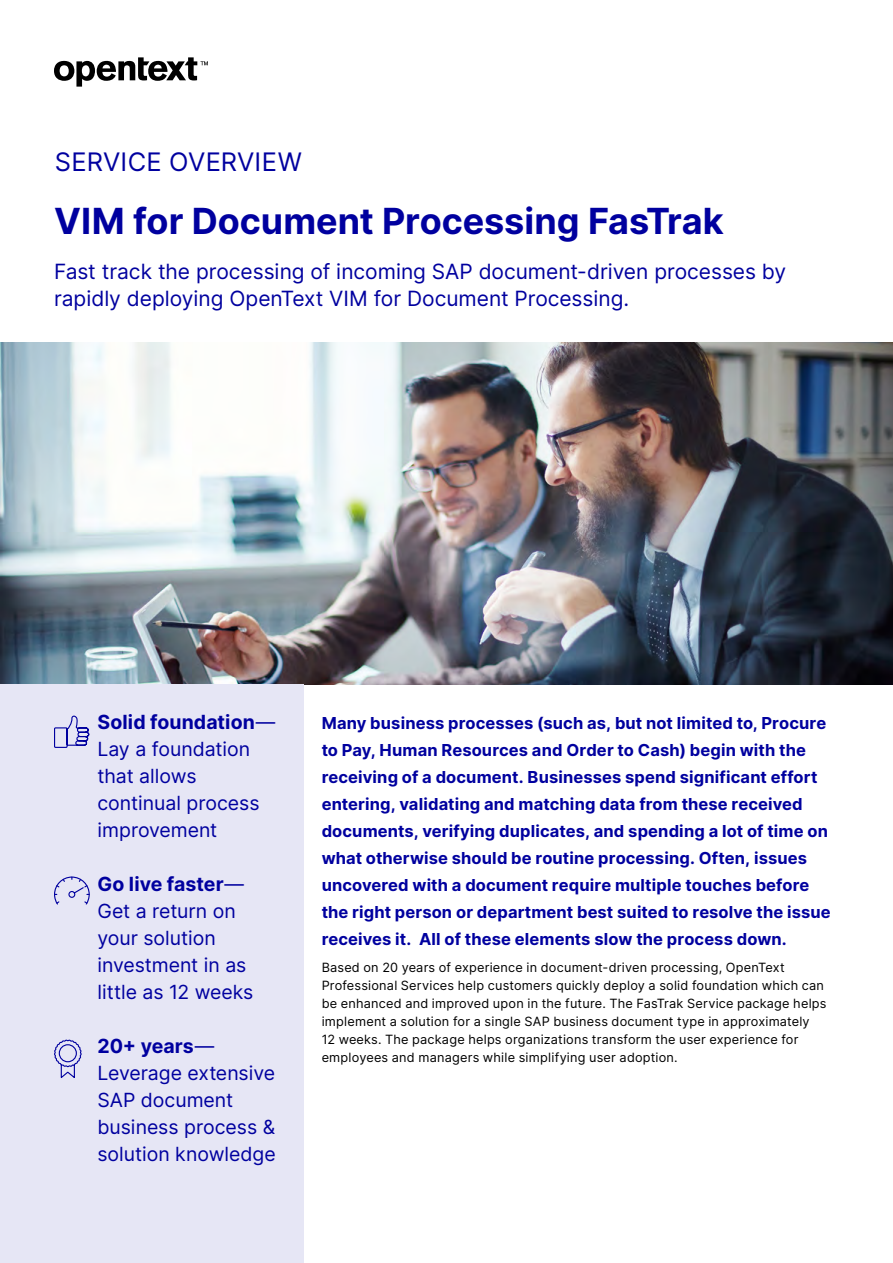
<style>
.page{position:relative;width:893px;height:1263px;background:#fff}
.page>*{position:absolute;margin:0;border:0;box-sizing:border-box;transform-origin:0 0}
.t1{font:700 36px "Inter";color:#00009f}
.Document_type{font:25.5px "Inter";letter-spacing:.01em;color:#00009f}
.t2{font:21px/27px "Inter";color:#00009f}
.Sidebar_Stat{font:19.5px/27px "Inter";letter-spacing:-.005em;color:#00009f}
.Introduction_Paragra{font:700 16.5px/27px "Inter";letter-spacing:.005em;color:#00009f}
.Body{font:12.75px/18px "Inter";letter-spacing:.015em;color:#000}
.s1{font-weight:700}
</style>
<div class="page">
<svg style="left:54px;top:57px;width:154px;height:30px"></svg>
<img style="left:0;top:342px;width:893px;height:342px">
<div style="left:0;top:684px;width:304px;height:579px;background:#e6e6f5"></div>
<svg style="left:54px;top:876px;width:36px;height:29px"></svg>
<svg style="left:54px;top:715px;width:36px;height:33px"></svg>
<svg style="left:54px;top:1039px;width:28px;height:39px"></svg>
<p class="Document_type" style="left:55px;top:143px;width:248px">SERVICE OVERVIEW</p>
<h1 class="t1" style="left:54px;top:195px;width:671px">VIM for Document Processing FasTrak</h1>
<h2 class="t2" style="left:54px;top:257px;width:734px">Fast track the processing of incoming SAP document-driven processes by rapidly deploying OpenText VIM for Document Processing.</h2>
<p class="Sidebar_Stat" style="left:98px;top:708px;width:179px"><span class="s1">Solid foundation</span>—<br>Lay a foundation that allows continual process improvement</p>
<p class="Sidebar_Stat" style="left:98px;top:870px;width:157px"><span class="s1">Go live faster</span>—<br>Get a return on your solution investment in as little as 12 weeks</p>
<p class="Sidebar_Stat" style="left:98px;top:1032px;width:180px"><span class="s1">20+ years</span>—<br>Leverage extensive<br>SAP document business process &amp; solution knowledge</p>
<p class="Introduction_Paragra" style="left:322px;top:709px;width:511px">Many business processes (such as, but not limited to, Procure to Pay, Human Resources and Order to Cash) begin with the receiving of a document. Businesses spend significant effort entering, validating and matching data from these received documents, verifying duplicates, and spending a lot of time on what otherwise should be routine processing. Often, issues uncovered with a document require multiple touches before the right person or department best suited to resolve the issue receives it. All of these elements slow the process down.</p>
<p class="Body" style="left:322px;top:958px;width:506px">Based on 20 years of experience in document-driven processing, OpenText Professional Services help customers quickly deploy a solid foundation which can be enhanced and improved upon in the future. The FasTrak Service package helps implement a solution for a single SAP business document type in approximately<br>12 weeks. The package helps organizations transform the user experience for employees and managers while simplifying user adoption.</p>
</div>
